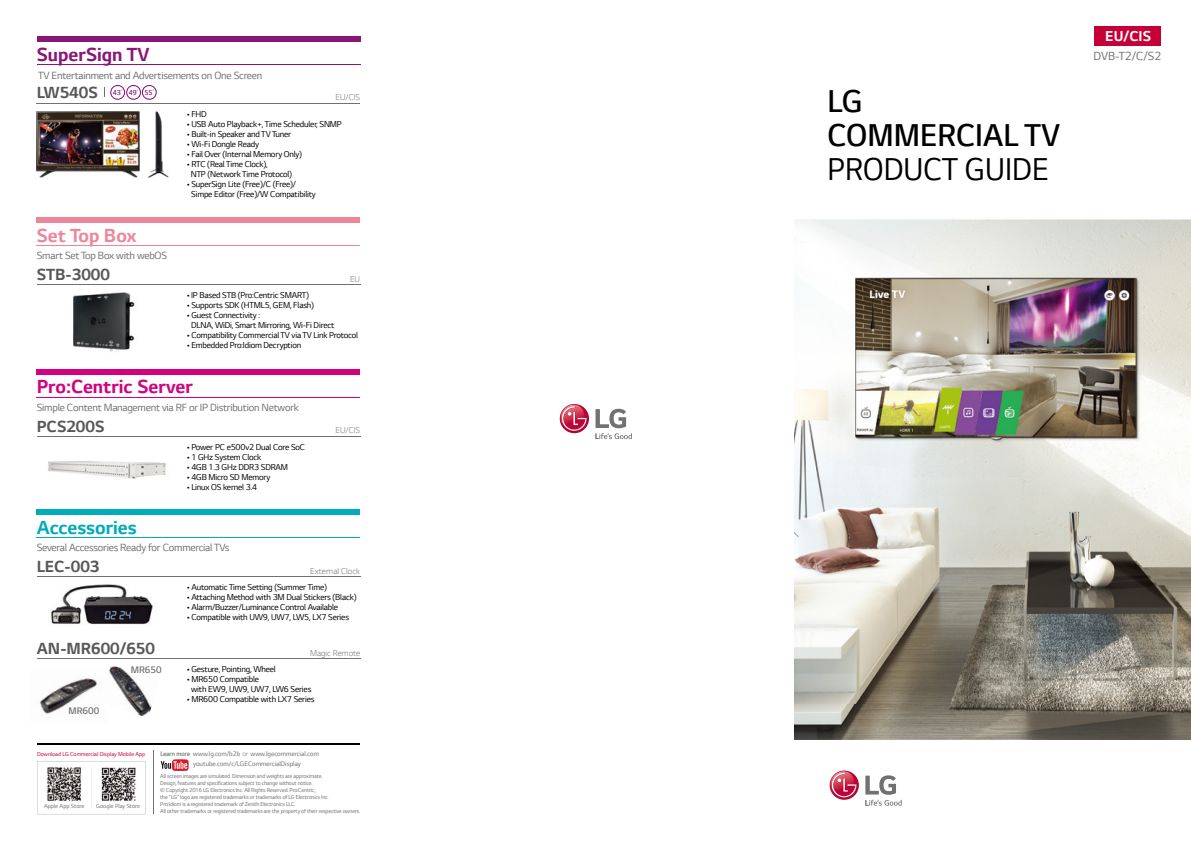
<style>
.page{position:relative;width:1191px;height:842px;background:#fff}
.page>*{position:absolute;margin:0;border:0;box-sizing:border-box;transform-origin:0 0}
.t1{font:300 33.3px/34.3px "LG Smart";color:#000;scale:.96 1}
.t2{font:33.3px "LG Smart";color:#000;scale:.96 1}
.t3{font:700 20px "LG Smart";color:#d40080}
.t4{font:700 20px "LG Smart";color:#891779}
.t5{font:700 20px "LG Smart";letter-spacing:-.005em;color:#00abba}
.t6{font:700 20px "LG Smart";color:#ee869a}
.t7{font:700 17px "LG Smart";color:#5a5757}
.t8{font:700 15.1px "LG Smart";color:#fff}
.t9{font:12.4px "LG Smart";color:#727171}
.t10{font:11px "LG Smart";letter-spacing:-.02em;color:#727171}
.t11{font:300 10px "LG Smart";color:#727171}
.t12{font:9px/10px "LG Smart";letter-spacing:-.02em;color:#000}
.t13{font:300 9px "LG Smart";color:#727171}
.t14{font:300 7.5px "LG Smart";color:#891779;scale:.95 1}
.t15{font:7px/10px "LG Smart";color:#727171}
.t16{font:6.2px "LG Smart";color:#727171}
.t17{font:6px/7px "LG Smart";letter-spacing:-.02em;color:#727171}
.t18{font:6px "LG Smart";color:#c40037}
.s1{font-weight:300}
</style>
<div class="page">
<svg style="left:595px;top:409px;width:37px;height:30px"></svg>
<svg style="left:560px;top:404px;width:29px;height:29px"></svg>
<svg style="left:559px;top:405px;width:28px;height:26px"></svg>
<svg style="left:865px;top:775px;width:36px;height:31px"></svg>
<svg style="left:829px;top:770px;width:30px;height:30px"></svg>
<svg style="left:829px;top:771px;width:28px;height:27px"></svg>
<img style="left:794px;top:219px;width:397px;height:521px">
<div style="left:1094px;top:27px;width:67px;height:19px;background:#c40037"></div>
<div style="left:37px;top:218px;width:323px;height:5px;background:#ee869a"></div>
<hr style="left:37px;top:245px;width:323px;height:1px;background:#ee869a">
<hr style="left:37px;top:103px;width:323px;height:1px;background:#727171">
<svg style="left:104px;top:85px;width:53px;height:15px"></svg>
<img style="left:37px;top:111px;width:132px;height:67px">
<div style="left:37px;top:369px;width:323px;height:5px;background:#d40080"></div>
<hr style="left:37px;top:397px;width:323px;height:1px;background:#d40080">
<hr style="left:37px;top:436px;width:323px;height:1px;background:#727171">
<img style="left:48px;top:461px;width:118px;height:18px">
<hr style="left:37px;top:743px;width:323px;height:1px;background:#000">
<svg style="left:37px;top:761px;width:108px;height:53px"></svg>
<hr style="left:153px;top:751px;width:1px;height:63px;background:#727171">
<img style="left:101px;top:766px;width:35px;height:36px">
<svg style="left:161px;top:759px;width:28px;height:12px"></svg>
<hr style="left:37px;top:284px;width:323px;height:1px;background:#727171">
<img style="left:74px;top:293px;width:61px;height:59px">
<div style="left:37px;top:37px;width:323px;height:5px;background:#891779"></div>
<hr style="left:37px;top:64px;width:323px;height:1px;background:#891779">
<div style="left:37px;top:510px;width:323px;height:5px;background:#00abba"></div>
<hr style="left:37px;top:537px;width:323px;height:1px;background:#00abba">
<hr style="left:37px;top:577px;width:323px;height:1px;background:#727171">
<img style="left:51px;top:584px;width:102px;height:41px">
<hr style="left:37px;top:658px;width:323px;height:1px;background:#727171">
<img style="left:39px;top:678px;width:59px;height:36px">
<img style="left:109px;top:665px;width:43px;height:51px">
<h2 class="t4" style="left:37px;top:42px;width:114px">SuperSign TV</h2>
<p class="t10" style="left:38px;top:69px;width:226px">TV Entertainment and Advertisements on One Screen</p>
<h3 class="t7" style="left:37px;top:83px;width:62px">LW540S</h3>
<p class="t13" style="left:335px;top:92px;width:26px">EU/CIS</p>
<p class="t14" style="left:113px;top:88px;width:45px">43<sup>"</sup> 49<sup>"</sup> 55<sup>"</sup></p>
<h2 class="t6" style="left:37px;top:223px;width:101px">Set Top Box</h2>
<p class="t10" style="left:37px;top:249px;width:132px">Smart Set Top Box with webOS</p>
<h3 class="t7" style="left:37px;top:264px;width:75px">STB-3000</h3>
<p class="t12" style="left:187px;top:109px;width:21px">• FHD</p>
<p class="t12" style="left:187px;top:119px;width:156px">• USB Auto Playback+, Time Scheduler, SNMP</p>
<p class="t12" style="left:187px;top:129px;width:105px">• Built-in Speaker and TV Tuner</p>
<p class="t12" style="left:187px;top:139px;width:73px">• Wi-Fi Dongle Ready</p>
<p class="t12" style="left:187px;top:149px;width:116px">• Fail Over (Internal Memory Only)</p>
<p class="t12" style="left:191px;top:159px;width:103px;text-indent:-4px">• RTC (Real Time Clock),<br>NTP (Network Time Protocol)</p>
<p class="t12" style="left:191px;top:179px;width:126px;text-indent:-4px">• SuperSign Lite (Free)/C (Free)/<br>Simpe Editor (Free)/W Compatibility</p>
<p class="t13" style="left:350px;top:273px;width:12px">EU</p>
<p class="t12" style="left:187px;top:290px;width:123px">• IP Based STB (Pro:Centric SMART)</p>
<p class="t12" style="left:187px;top:300px;width:128px">• Supports SDK (HTML5, GEM, Flash)</p>
<p class="t12" style="left:191px;top:310px;width:145px;text-indent:-4px">• Guest Connectivity :<br>DLNA, WiDi, Smart Mirroring, Wi-Fi Direct</p>
<p class="t12" style="left:187px;top:330px;width:172px">• Compatibility Commercial TV via TV Link Protocol</p>
<p class="t12" style="left:187px;top:340px;width:116px">• Embedded Pro:Idiom Decryption</p>
<h2 class="t3" style="left:37px;top:375px;width:158px">Pro:Centric Server</h2>
<h3 class="t7" style="left:37px;top:416px;width:69px">PCS200S</h3>
<p class="t13" style="left:335px;top:425px;width:26px">EU/CIS</p>
<p class="t12" style="left:187px;top:442px;width:119px">• Power PC e500v2 Dual Core SoC</p>
<p class="t12" style="left:187px;top:452px;width:76px">• 1 GHz System Clock</p>
<p class="t12" style="left:187px;top:462px;width:102px">• 4GB 1.3 GHz DDR3 SDRAM</p>
<p class="t12" style="left:187px;top:472px;width:85px">• 4GB Micro SD Memory</p>
<p class="t12" style="left:187px;top:482px;width:71px">• Linux OS kernel 3.4</p>
<p class="t10" style="left:37px;top:401px;width:264px">Simple Content Management via RF or IP Distribution Network</p>
<h2 class="t5" style="left:37px;top:515px;width:101px">Accessories</h2>
<h3 class="t7" style="left:37px;top:556px;width:64px">LEC-003</h3>
<p class="t13" style="left:310px;top:566px;width:51px">External Clock</p>
<p class="t12" style="left:187px;top:583px;width:141px">• Automatic Time Setting (Summer Time)</p>
<p class="t12" style="left:187px;top:593px;width:171px">• Attaching Method with 3M Dual Stickers (Black)</p>
<p class="t12" style="left:187px;top:603px;width:152px">• Alarm/Buzzer/Luminance Control Available</p>
<p class="t12" style="left:187px;top:613px;width:163px">• Compatible with UW9, UW7, LW5, LX7 Series</p>
<h3 class="t7" style="left:37px;top:638px;width:120px">AN-MR600/650</h3>
<p class="t13" style="left:310px;top:647px;width:51px">Magic Remote</p>
<p class="t12" style="left:187px;top:664px;width:90px">• Gesture, Pointing, Wheel</p>
<p class="t12" style="left:191px;top:674px;width:122px;text-indent:-4px">• MR650 Compatible<br>with EW9, UW9, UW7, LW6 Series</p>
<p class="t12" style="left:187px;top:694px;width:129px">• MR600 Compatible with LX7 Series</p>
<p class="t11" style="left:68px;top:705px;width:32px">MR600</p>
<p class="t10" style="left:37px;top:541px;width:194px">Several Accessories Ready for Commercial TVs</p>
<p class="t11" style="left:131px;top:664px;width:32px">MR650</p>
<p class="t18" style="left:37px;top:750px;width:110px">Download LG Commercial Display Mobile App</p>
<p class="t16" style="left:44px;top:802px;width:42px">Apple App Store</p>
<p class="t16" style="left:96px;top:802px;width:46px">Google Play Store</p>
<p class="t15" style="left:193px;top:749px;width:127px;text-indent:-33px"><span class="s1">Learn more</span> www.lg.com/b2b <span class="s1">or</span> www.lgecommercial.com youtube.com/c/LGECommercialDisplay</p>
<p class="t17" style="left:160px;top:773px;width:201px">All screen images are simulated. Dimension and weights are approximate.<br>Design, features and specifications subject to change without notice.<br>© Copyright 2016 LG Electronics Inc. All Rights Reserved. Pro:Centric,<br>the “LG” logo are registered trademarks or trademarks of LG Electronics Inc.<br>Pro:Idiom is a registered trademark of Zenith Electronics LLC.<br>All other trademarks or registered trademarks are the property of their respective owners.</p>
<h1 class="t1" style="left:827px;top:84px;width:243px">LG<br>COMMERCIAL TV</h1>
<h1 class="t2" style="left:827px;top:150px;width:232px">PRODUCT GUIDE</h1>
<h3 class="t8" style="left:1105px;top:27px;width:47px">EU/CIS</h3>
<h3 class="t9" style="left:1093px;top:49px;width:69px">DVB-T2/C/S2</h3>
</div>
